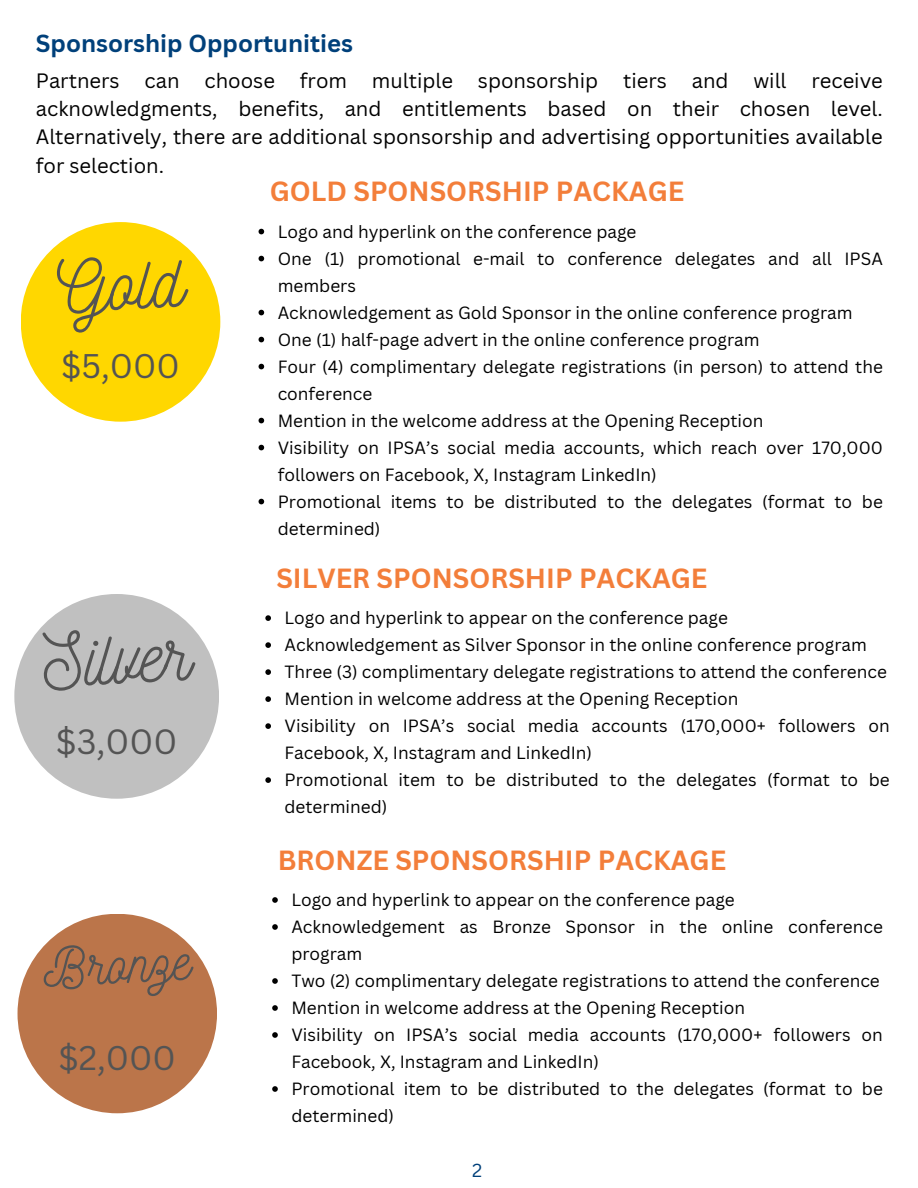
<style>
.page{position:relative;width:918px;height:1188px;background:#fff}
.page>*{position:absolute;margin:0;border:0;box-sizing:border-box;transform-origin:0 0}
.t1{font:74.85px "Nickainley";color:#545454}
.t2{font:72.9px "Nickainley";color:#545454}
.t3{font:54.9px "Nickainley";color:#545454}
.t4{font:34.2px "Canva Sans";color:#545454}
.t5{font:33.3px "Canva Sans";color:#545454}
.t6{font:700 27px "Canva Sans";color:#f37e3a}
.t7{font:700 24px "Canva Sans";color:#00407a}
.t8{font:20.25px/28.2px "Canva Sans";color:#000;text-align:justify}
.t9{font:18.3px "Canva Sans";color:#00407a}
.t10{font:17.25px/27px "Canva Sans";color:#000}
</style>
<div class="page">
<svg style="left:259px;top:229px;width:5px;height:5px"></svg>
<svg style="left:259px;top:256px;width:5px;height:5px"></svg>
<svg style="left:259px;top:310px;width:5px;height:5px"></svg>
<svg style="left:259px;top:337px;width:5px;height:5px"></svg>
<svg style="left:259px;top:364px;width:5px;height:5px"></svg>
<svg style="left:259px;top:418px;width:5px;height:5px"></svg>
<svg style="left:259px;top:445px;width:5px;height:5px"></svg>
<svg style="left:259px;top:499px;width:5px;height:5px"></svg>
<div style="left:21px;top:222px;width:199px;height:200px;background:#ffd700;border-radius:50%"></div>
<svg style="left:265px;top:615px;width:6px;height:6px"></svg>
<svg style="left:265px;top:642px;width:6px;height:6px"></svg>
<svg style="left:265px;top:669px;width:6px;height:6px"></svg>
<svg style="left:265px;top:696px;width:6px;height:6px"></svg>
<svg style="left:265px;top:723px;width:6px;height:6px"></svg>
<svg style="left:265px;top:777px;width:6px;height:6px"></svg>
<div style="left:14px;top:594px;width:205px;height:205px;background:#c0c0c0;border-radius:50%"></div>
<div style="left:18px;top:914px;width:199px;height:199px;background:#bb754a;border-radius:50%"></div>
<svg style="left:272px;top:897px;width:6px;height:6px"></svg>
<svg style="left:272px;top:924px;width:6px;height:6px"></svg>
<svg style="left:272px;top:978px;width:6px;height:6px"></svg>
<svg style="left:272px;top:1005px;width:6px;height:6px"></svg>
<svg style="left:272px;top:1032px;width:6px;height:6px"></svg>
<svg style="left:272px;top:1086px;width:6px;height:6px"></svg>
<h5 class="t7" style="left:36px;top:27px;width:319px">Sponsorship Opportunities</h5>
<h6 class="t8" style="left:36px;top:66px;width:849px">Partners can choose from multiple sponsorship tiers and will receive acknowledgments, benefits, and entitlements based on their chosen level.<br>Alternatively, there are additional sponsorship and advertising opportunities available for selection.</h6>
<h4 class="t6" style="left:270px;top:172px;width:416px">GOLD SPONSORSHIP PACKAGE</h4>
<h3 class="t10" style="left:278px;top:218px;width:360px">Logo and hyperlink on the conference page</h3>
<h1 class="t10" style="left:278px;top:245px;width:607px">One (1) promotional e-mail to conference delegates and all IPSA members</h1>
<p class="t10" style="left:278px;top:299px;width:576px">Acknowledgement as Gold Sponsor in the online conference program</p>
<p class="t10" style="left:278px;top:326px;width:483px">One (1) half-page advert in the online conference program</p>
<p class="t10" style="left:278px;top:353px;width:607px">Four (4) complimentary delegate registrations (in person) to attend the conference</p>
<p class="t10" style="left:278px;top:407px;width:487px">Mention in the welcome address at the Opening Reception</p>
<p class="t10" style="left:278px;top:434px;width:607px">Visibility on IPSA’s social media accounts, which reach over 170,000 followers on Facebook, X, Instagram LinkedIn)</p>
<p class="t10" style="left:278px;top:488px;width:607px">Promotional items to be distributed to the delegates (format to be determined)</p>
<p class="t2" style="left:55px;top:240px;width:128px;rotate:-3deg">Gold</p>
<p class="t5" style="left:61px;top:343px;width:120px">$5,000</p>
<p class="t1" style="left:41px;top:613px;width:149px;rotate:-3deg">Silver</p>
<p class="t4" style="left:56px;top:718px;width:123px">$3,000</p>
<h4 class="t3" style="left:42px;top:933px;width:148px;rotate:-3deg">Bronze</h4>
<p class="t5" style="left:59px;top:1034px;width:119px">$2,000</p>
<h4 class="t6" style="left:276px;top:559px;width:433px">SILVER SPONSORSHIP PACKAGE</h4>
<h3 class="t10" style="left:285px;top:604px;width:445px">Logo and hyperlink to appear on the conference page</h3>
<h1 class="t10" style="left:285px;top:631px;width:584px">Acknowledgement as Silver Sponsor in the online conference program</h1>
<p class="t10" style="left:285px;top:658px;width:604px">Three (3) complimentary delegate registrations to attend the conference</p>
<p class="t10" style="left:285px;top:685px;width:455px">Mention in welcome address at the Opening Reception</p>
<p class="t10" style="left:285px;top:712px;width:607px">Visibility on IPSA’s social media accounts (170,000+ followers on<br>Facebook, X, Instagram and LinkedIn)</p>
<p class="t10" style="left:285px;top:766px;width:607px">Promotional item to be distributed to the delegates (format to be determined)</p>
<p class="t6" style="left:278px;top:841px;width:450px">BRONZE SPONSORSHIP PACKAGE</p>
<p class="t10" style="left:291px;top:886px;width:445px">Logo and hyperlink to appear on the conference page</p>
<p class="t10" style="left:291px;top:913px;width:593px">Acknowledgement as Bronze Sponsor in the online conference program</p>
<p class="t10" style="left:291px;top:967px;width:590px">Two (2) complimentary delegate registrations to attend the conference</p>
<p class="t10" style="left:291px;top:994px;width:455px">Mention in welcome address at the Opening Reception</p>
<h3 class="t10" style="left:291px;top:1021px;width:593px">Visibility on IPSA’s social media accounts (170,000+ followers on<br>Facebook, X, Instagram and LinkedIn)</h3>
<h2 class="t10" style="left:291px;top:1075px;width:593px">Promotional item to be distributed to the delegates (format to be determined)</h2>
<p class="t9" style="left:472px;top:1158px;width:12px">2</p>
</div>
